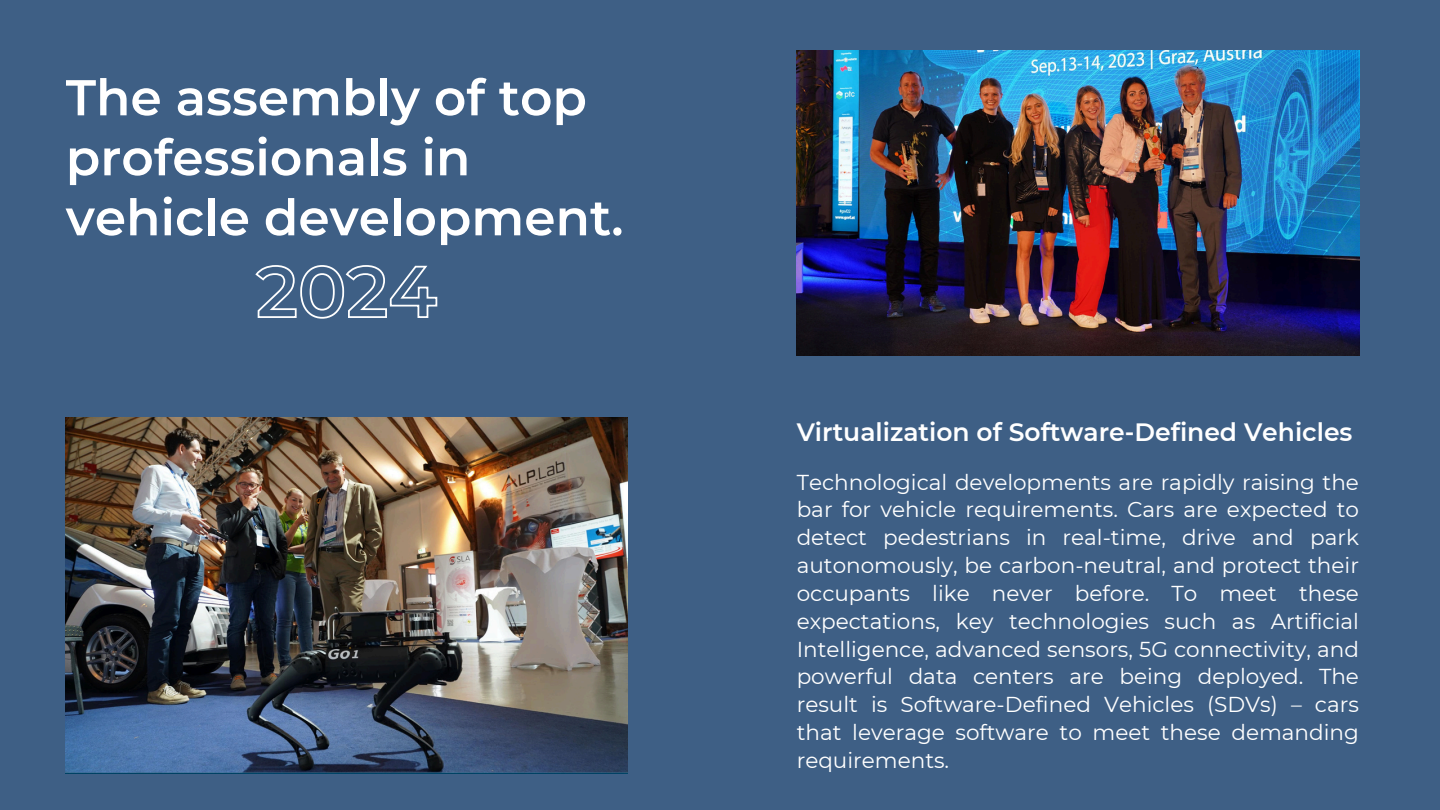
<style>
.page{position:relative;width:1440px;height:810px;background:#3e5f85}
.page>*{position:absolute;margin:0;border:0;box-sizing:border-box;transform-origin:0 0}
.t1{font:600 50.2px/60px "Montserrat";color:#fff}
.t2{font:600 25px "Montserrat";color:#fff}
.t3{font:21.5px/27.8px "Montserrat";color:#fff;text-align:justify}
</style>
<div class="page">
<img style="left:66px;top:418px;width:562px;height:355px">
<svg style="left:255px;top:265px;width:183px;height:54px"></svg>
<img style="left:797px;top:51px;width:562px;height:305px">
<h2 class="t1" style="left:66px;top:67px;width:559px">The assembly of top professionals in vehicle development.</h2>
<h3 class="t2" style="left:797px;top:417px;width:557px">Virtualization of Software-Defined Vehicles</h3>
<p class="t3" style="left:797px;top:468px;width:564px">Technological developments are rapidly raising the bar for vehicle requirements. Cars are expected to detect pedestrians in real-time, drive and park autonomously, be carbon-neutral, and protect their occupants like never before. To meet these expectations, key technologies such as Artificial Intelligence, advanced sensors, 5G connectivity, and powerful data centers are being deployed. The result is Software-Defined Vehicles (SDVs) – cars that leverage software to meet these demanding requirements.</p>
</div>
